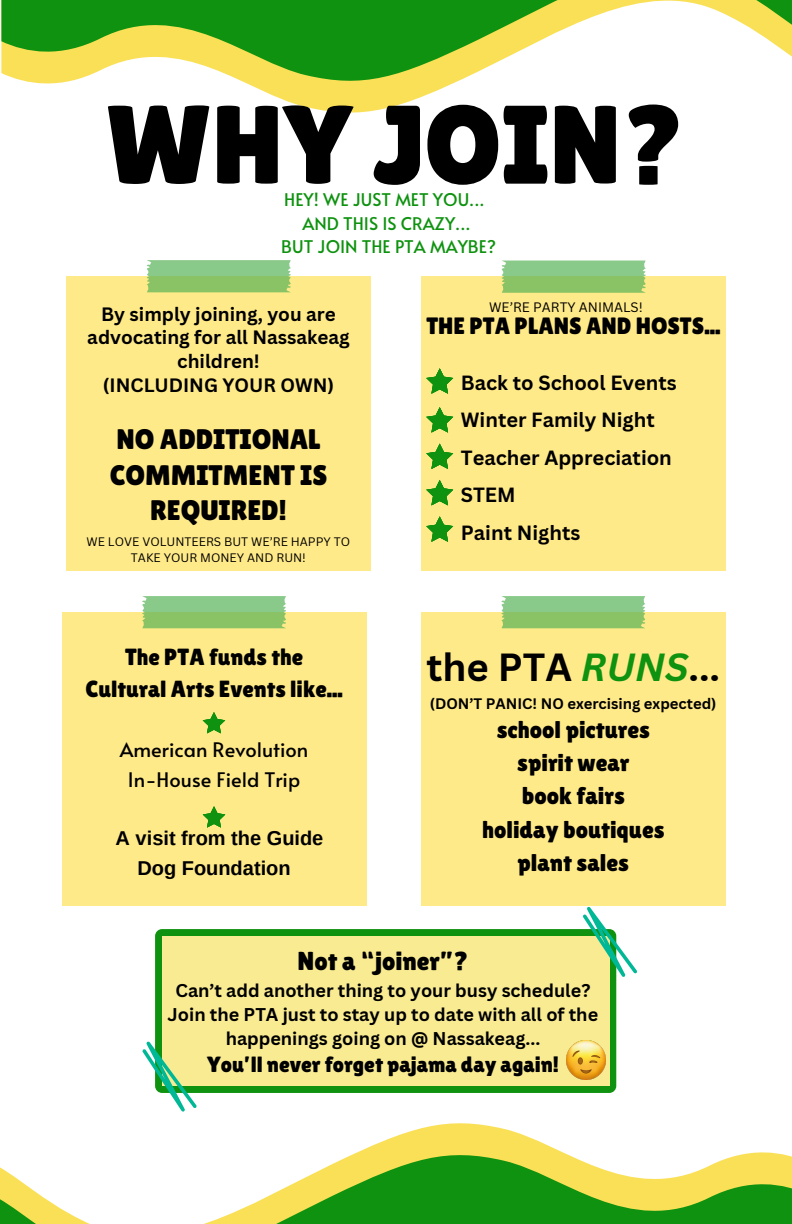
<style>
.page{position:relative;width:792px;height:1224px;background:#fff}
.page>*{position:absolute;margin:0;border:0;box-sizing:border-box;transform-origin:0 0}
.t1{font:111.2px "Lilita One";color:#000}
.t2{font:700 38.2px "Canva Sans";color:#000}
.t3{font:28.2px/35px "Lilita One";color:#000;text-align:center}
.t4{font:26px "Lilita One";color:#000}
.t5{font:24.2px "Lilita One";color:#000}
.t6{font:23.6px "Lilita One";color:#000}
.t7{font:23.4px/32.6px "Lilita One";color:#000;text-align:center}
.t8{font:22px "Lilita One";color:#000}
.t9{font:700 20px "Canva Sans";color:#000}
.t10{font:20px "Alata";color:#000}
.t11{font:700 20px/30px "Arimo";color:#000;text-align:center}
.t12{font:700 18.8px/23.8px "Canva Sans";color:#000;text-align:center}
.t13{font:700 18px/24px "Canva Sans";color:#000;text-align:center}
.t14{font:17.4px "Alata";color:#0e920f}
.t15{font:700 14.8px "Canva Sans";color:#000}
.t16{font:13.4px "Canva Sans";color:#000}
.t17{font:12px/16px "Canva Sans";color:#000;text-align:center}
.s1{font-style:italic;color:#0e920f}
</style>
<div class="page">
<div style="left:67px;top:276px;width:304px;height:294px;background:#ffea89"></div>
<svg style="left:147px;top:260px;width:144px;height:32px;background:#8bc779"></svg>
<div style="left:421px;top:277px;width:305px;height:294px;background:#ffea89"></div>
<svg style="left:501px;top:261px;width:146px;height:32px;background:#8dc779"></svg>
<svg style="left:426px;top:368px;width:27px;height:26px"></svg>
<svg style="left:426px;top:407px;width:27px;height:26px"></svg>
<svg style="left:426px;top:444px;width:27px;height:25px"></svg>
<svg style="left:426px;top:480px;width:27px;height:25px"></svg>
<svg style="left:426px;top:516px;width:27px;height:26px"></svg>
<svg style="left:369px;top:1123px;width:182px;height:24px;fill:#fae056"></svg>
<svg style="left:0;top:1147px;width:792px;height:77px"></svg>
<div style="left:62px;top:612px;width:304px;height:294px;background:#ffea89"></div>
<svg style="left:142px;top:596px;width:144px;height:32px;background:#8bc779"></svg>
<svg style="left:203px;top:712px;width:22px;height:21px"></svg>
<svg style="left:203px;top:806px;width:22px;height:22px"></svg>
<div style="left:421px;top:612px;width:304px;height:294px;background:#ffea89"></div>
<svg style="left:501px;top:596px;width:145px;height:32px;background:#8cc77a"></svg>
<svg style="left:259px;top:89px;width:181px;height:24px;fill:#fae056"></svg>
<svg style="left:1px;top:0;width:791px;height:89px"></svg>
<svg style="left:155px;top:929px;width:461px;height:164px;background:#139413"></svg>
<div style="left:162px;top:936px;width:447px;height:150px;background:#f9eb92"></div>
<svg style="left:142px;top:1041px;width:55px;height:71px"></svg>
<svg style="left:583px;top:907px;width:54px;height:70px"></svg>
<img style="left:566px;top:1040px;width:39px;height:39px">
<p class="t1" style="left:106px;top:81px;width:582px">WHY JOIN?</p>
<p class="t14" style="left:284px;top:187px;width:202px">HEY! WE JUST MET YOU...</p>
<p class="t14" style="left:303px;top:211px;width:169px">AND THIS IS CRAZY...</p>
<p class="t14" style="left:281px;top:234px;width:216px">BUT JOIN THE PTA MAYBE?</p>
<p class="t12" style="left:87px;top:301px;width:264px">By simply joining, you are advocating for all Nassakeag children!</p>
<p class="t12" style="left:103px;top:373px;width:233px">(INCLUDING YOUR OWN)</p>
<p class="t3" style="left:110px;top:422px;width:219px">NO ADDITIONAL<br>COMMITMENT IS<br>REQUIRED!</p>
<p class="t17" style="left:87px;top:534px;width:265px">WE LOVE VOLUNTEERS BUT WE’RE HAPPY TO<br>TAKE YOUR MONEY AND RUN!</p>
<p class="t7" style="left:85px;top:640px;width:259px">The PTA funds the<br>Cultural Arts Events like...</p>
<p class="t10" style="left:120px;top:735px;width:190px">American Revolution</p>
<p class="t10" style="left:128px;top:765px;width:174px">In-House Field Trip</p>
<p class="t11" style="left:116px;top:823px;width:209px">A visit from the Guide<br>Dog Foundation</p>
<p class="t16" style="left:489px;top:297px;width:155px">WE’RE PARTY ANIMALS!</p>
<p class="t6" style="left:426px;top:313px;width:296px">THE PTA PLANS AND HOSTS...</p>
<p class="t9" style="left:461px;top:368px;width:217px">Back to School Events</p>
<p class="t9" style="left:461px;top:406px;width:195px">Winter Family Night</p>
<p class="t9" style="left:461px;top:444px;width:213px">Teacher Appreciation</p>
<p class="t9" style="left:461px;top:481px;width:56px">STEM</p>
<p class="t9" style="left:461px;top:519px;width:121px">Paint Nights</p>
<p class="t2" style="left:427px;top:640px;width:295px">the PTA <span class="s1">RUNS</span>...</p>
<p class="t15" style="left:430px;top:693px;width:288px">(DON’T PANIC! NO exercising expected)</p>
<p class="t5" style="left:497px;top:715px;width:155px">school pictures</p>
<p class="t5" style="left:517px;top:749px;width:114px">spirit wear</p>
<p class="t5" style="left:522px;top:782px;width:105px">book fairs</p>
<p class="t5" style="left:482px;top:815px;width:184px">holiday boutiques</p>
<p class="t5" style="left:518px;top:849px;width:113px">plant sales</p>
<p class="t4" style="left:298px;top:946px;width:173px">Not a “joiner”?</p>
<p class="t13" style="left:175px;top:978px;width:417px">Can’t add another thing to your busy schedule?</p>
<p class="t13" style="left:168px;top:1002px;width:432px">Join the PTA just to stay up to date with all of the happenings going on @ Nassakeag...</p>
<p class="t8" style="left:207px;top:1052px;width:353px">You’ll never forget pajama day again!</p>
</div>
